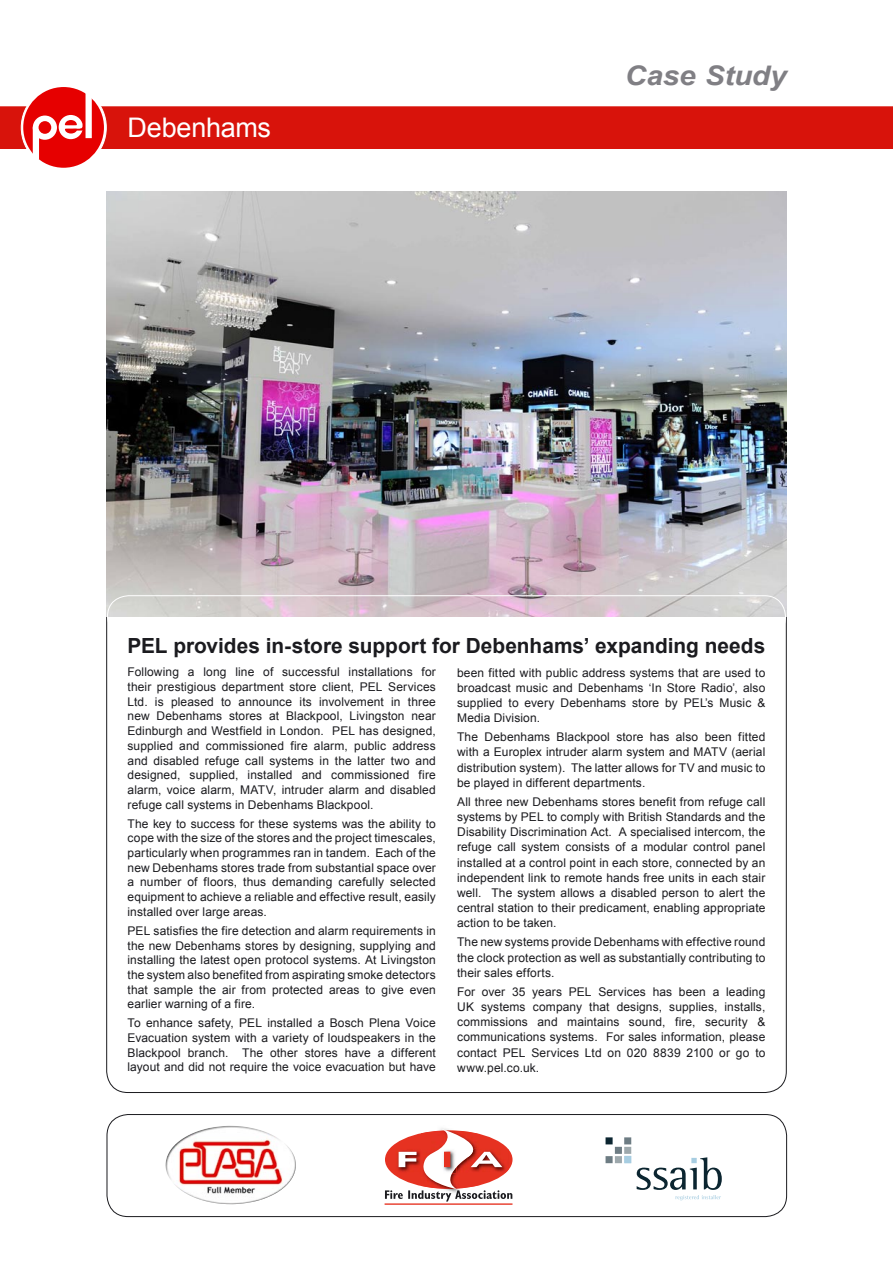
<style>
.page{position:relative;width:893px;height:1263px;background:#fff}
.page>*{position:absolute;margin:0;border:0;box-sizing:border-box;transform-origin:0 0}
.in_title_bar{font:27px "Arial";letter-spacing:-.01em;color:#fff}
.t1{font:italic 700 27px "Arial";letter-spacing:-.005em;color:#807f84;scale:1.1 1}
.gen_justified{font:700 20.85px "Arial";color:#1b1b1f}
.gen_justified-2{font:12px/14.7px "Arial";letter-spacing:.01em;color:#1b1b1f;text-align:justify}
</style>
<div class="page">
<svg style="left:0;top:87px;width:893px;height:81px"></svg>
<img style="left:106px;top:191px;width:681px;height:426px">
<svg style="left:107px;top:595px;width:679px;height:42px"></svg>
<svg style="left:106px;top:1114px;width:681px;height:102px"></svg>
<img style="left:165px;top:1126px;width:131px;height:78px">
<hr style="left:385px;top:1203px;width:127px;height:2px;background:#e63221">
<img style="left:420px;top:1125px;width:59px;height:3px">
<svg style="left:385px;top:1128px;width:127px;height:73px"></svg>
<div style="left:624px;top:1156px;width:7px;height:7px;background:#a7cde1"></div>
<div style="left:624px;top:1137px;width:7px;height:7px;background:#6d7c83"></div>
<div style="left:606px;top:1137px;width:7px;height:7px;background:#0b2530"></div>
<div style="left:624px;top:1147px;width:7px;height:7px;background:#9da8ac"></div>
<div style="left:615px;top:1147px;width:7px;height:7px;background:#6d7c83"></div>
<div style="left:615px;top:1156px;width:7px;height:7px;background:#9da8ac"></div>
<div style="left:606px;top:1156px;width:7px;height:7px;background:#6d7c83"></div>
<svg style="left:637px;top:1157px;width:85px;height:43px"></svg>
<p class="in_title_bar" style="left:128px;top:110px;width:145px">Debenhams</p>
<p class="t1" style="left:625px;top:58px;width:149px">Case Study</p>
<p class="gen_justified" style="left:128px;top:632px;width:639px">PEL provides in-store support for Debenhams’ expanding needs</p>
<p class="gen_justified-2" style="left:457px;top:665px;width:310px;line-height:15.1px">been fitted with public address systems that are used to broadcast music and Debenhams ‘In Store Radio’, also supplied to every Debenhams store by PEL’s Music &amp; Media Division.</p>
<p class="gen_justified-2" style="left:457px;top:730px;width:310px;line-height:15.1px">The Debenhams Blackpool store has also been fitted with a Europlex intruder alarm system and MATV (aerial distribution system). The latter allows for TV and music to be played in different departments.</p>
<p class="gen_justified-2" style="left:457px;top:794px;width:310px;line-height:15.1px">All three new Debenhams stores benefit from refuge call systems by PEL to comply with British Standards and the Disability Discrimination Act. A specialised intercom, the refuge call system consists of a modular control panel installed at a control point in each store, connected by an independent link to remote hands free units in each stair well. The system allows a disabled person to alert the central station to their predicament, enabling appropriate action to be taken.</p>
<p class="gen_justified-2" style="left:457px;top:935px;width:310px;line-height:15.1px">The new systems provide Debenhams with effective round the clock protection as well as substantially contributing to their sales efforts.</p>
<p class="gen_justified-2" style="left:457px;top:984px;width:310px;line-height:15.1px">For over 35 years PEL Services has been a leading UK systems company that designs, supplies, installs, commissions and maintains sound, fire, security &amp; communications systems. For sales information, please contact PEL Services Ltd on 020 8839 2100 or go to www.pel.co.uk.</p>
<p class="gen_justified-2" style="left:128px;top:665px;width:310px">Following a long line of successful installations for their prestigious department store client, PEL Services Ltd. is pleased to announce its involvement in three new Debenhams stores at Blackpool, Livingston near Edinburgh and Westfield in London. PEL has designed, supplied and commissioned fire alarm, public address and disabled refuge call systems in the latter two and designed, supplied, installed and commissioned fire alarm, voice alarm, MATV, intruder alarm and disabled refuge call systems in Debenhams Blackpool.</p>
<p class="gen_justified-2" style="left:128px;top:816px;width:310px">The key to success for these systems was the ability to cope with the size of the stores and the project timescales, particularly when programmes ran in tandem. Each of the new Debenhams stores trade from substantial space over a number of floors, thus demanding carefully selected equipment to achieve a reliable and effective result, easily installed over large areas.</p>
<p class="gen_justified-2" style="left:128px;top:923px;width:310px">PEL satisfies the fire detection and alarm requirements in the new Debenhams stores by designing, supplying and installing the latest open protocol systems. At Livingston the system also benefited from aspirating smoke detectors that sample the air from protected areas to give even earlier warning of a fire.</p>
<p class="gen_justified-2" style="left:128px;top:1016px;width:310px">To enhance safety, PEL installed a Bosch Plena Voice Evacuation system with a variety of loudspeakers in the Blackpool branch. The other stores have a different layout and did not require the voice evacuation but have</p>
</div>
